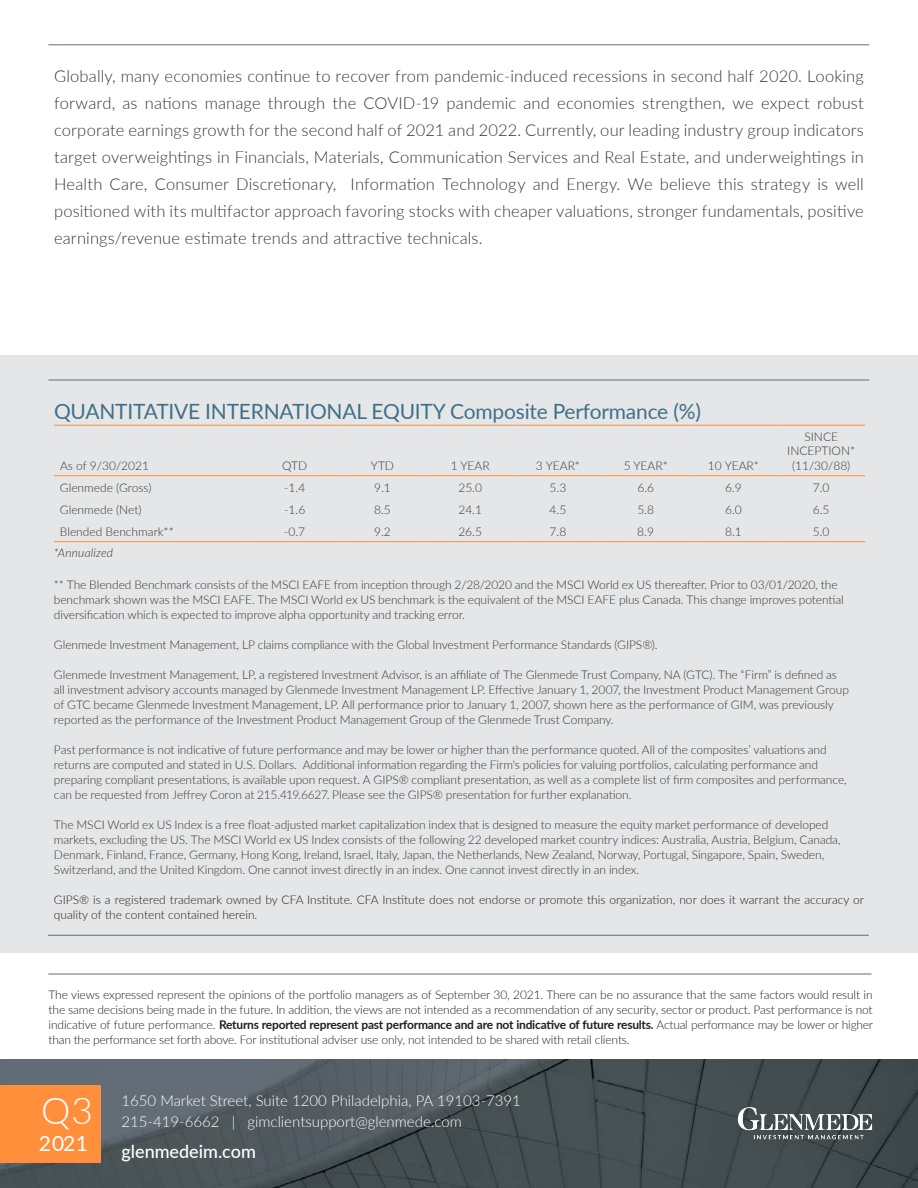
<style>
.page{position:relative;width:918px;height:1188px;background:#fff}
.page>*{position:absolute;margin:0;border:0;box-sizing:border-box;transform-origin:0 0}
.Event_Title{font:300 37.05px "Lato";color:#fff}
.Blue_Body-_left_just{font:21px "Lato";letter-spacing:-.01em;color:#3f708a}
.Event_Title-2{font:21px "Lato";color:#fff}
.t1{font:500 18px "Lato";color:#fff}
.Blue_Body-_left_just-2{font:300 16.5px/27px "Lato";letter-spacing:.01em;color:#393637;text-align:justify}
.t2{font:300 15px "Lato";color:#fff}
.Blue_Body-_left_just-3{font:300 12px/15px "Lato";letter-spacing:-.005em;color:#393637}
.Blue_Body-_left_just-4{font:300 12px/15px "Lato";color:#231f20;text-align:justify}
.Blue_Body-_left_just-5{font:italic 300 12px "Lato";letter-spacing:.015em;color:#393637}
.s1{font-weight:700}
</style>
<div class="page">
<hr style="left:48px;top:45px;width:821px;height:1px;background:#5e6f7e">
<img style="left:0;top:1060px;width:918px;height:128px">
<div style="left:0;top:1085px;width:100px;height:78px;background:#ff8f3b"></div>
<hr style="left:48px;top:974px;width:824px;height:1px;background:#5e6f7e">
<div style="left:0;top:356px;width:918px;height:597px;background:#e5e6e7"></div>
<hr style="left:48px;top:380px;width:821px;height:1px;background:#5e6f7e">
<hr style="left:48px;top:935px;width:821px;height:1px;background:#5e6f7e">
<hr style="left:54px;top:541px;width:197px;height:1px;background:#ff8f3b">
<hr style="left:251px;top:541px;width:88px;height:1px;background:#ff8f3b">
<hr style="left:339px;top:541px;width:87px;height:1px;background:#ff8f3b">
<hr style="left:426px;top:541px;width:88px;height:1px;background:#ff8f3b">
<hr style="left:514px;top:541px;width:88px;height:1px;background:#ff8f3b">
<hr style="left:602px;top:541px;width:88px;height:1px;background:#ff8f3b">
<hr style="left:690px;top:541px;width:87px;height:1px;background:#ff8f3b">
<hr style="left:777px;top:541px;width:88px;height:1px;background:#ff8f3b">
<hr style="left:54px;top:425px;width:197px;height:1px;background:#ff8f3b">
<hr style="left:251px;top:425px;width:88px;height:1px;background:#ff8f3b">
<hr style="left:339px;top:425px;width:87px;height:1px;background:#ff8f3b">
<hr style="left:426px;top:425px;width:88px;height:1px;background:#ff8f3b">
<hr style="left:514px;top:425px;width:88px;height:1px;background:#ff8f3b">
<hr style="left:602px;top:425px;width:88px;height:1px;background:#ff8f3b">
<hr style="left:690px;top:425px;width:87px;height:1px;background:#ff8f3b">
<hr style="left:777px;top:425px;width:88px;height:1px;background:#ff8f3b">
<hr style="left:54px;top:475px;width:197px;height:1px;background:#ff8f3b">
<hr style="left:251px;top:475px;width:88px;height:1px;background:#ff8f3b">
<hr style="left:339px;top:475px;width:87px;height:1px;background:#ff8f3b">
<hr style="left:426px;top:475px;width:88px;height:1px;background:#ff8f3b">
<hr style="left:514px;top:475px;width:88px;height:1px;background:#ff8f3b">
<hr style="left:602px;top:475px;width:88px;height:1px;background:#ff8f3b">
<hr style="left:690px;top:475px;width:87px;height:1px;background:#ff8f3b">
<hr style="left:777px;top:475px;width:88px;height:1px;background:#ff8f3b">
<img style="left:724px;top:1106px;width:163px;height:35px">
<p class="Blue_Body-_left_just-2" style="left:54px;top:62px;width:811px">Globally, many economies continue to recover from pandemic-induced recessions in second half 2020. Looking forward, as nations manage through the COVID-19 pandemic and economies strengthen, we expect robust corporate earnings growth for the second half of 2021 and 2022. Currently, our leading industry group indicators target overweightings in Financials, Materials, Communication Services and Real Estate, and underweightings in Health Care, Consumer Discretionary, Information Technology and Energy. We believe this strategy is well positioned with its multifactor approach favoring stocks with cheaper valuations, stronger fundamentals, positive earnings/revenue estimate trends and attractive technicals.</p>
<p class="Blue_Body-_left_just" style="left:54px;top:396px;width:648px">QUANTITATIVE INTERNATIONAL EQUITY Composite Performance (%)</p>
<p class="Blue_Body-_left_just-3" style="left:60px;top:457px;width:91px">As of 9/30/2021</p>
<p class="Blue_Body-_left_just-3" style="left:282px;top:457px;width:27px">QTD</p>
<p class="Blue_Body-_left_just-3" style="left:371px;top:457px;width:25px">YTD</p>
<p class="Blue_Body-_left_just-3" style="left:451px;top:457px;width:41px">1 YEAR</p>
<p class="Blue_Body-_left_just-3" style="left:536px;top:457px;width:46px">3 YEAR*</p>
<p class="Blue_Body-_left_just-3" style="left:624px;top:457px;width:46px">5 YEAR*</p>
<p class="Blue_Body-_left_just-3" style="left:708px;top:457px;width:53px">10 YEAR*</p>
<p class="Blue_Body-_left_just-3" style="left:787px;top:429px;width:69px;line-height:14.4px;text-align:center">SINCE<br>INCEPTION* (11/30/88)</p>
<p class="Blue_Body-_left_just-3" style="left:60px;top:480px;width:93px">Glenmede (Gross)</p>
<p class="Blue_Body-_left_just-3" style="left:284px;top:480px;width:23px">-1.4</p>
<p class="Blue_Body-_left_just-3" style="left:374px;top:480px;width:18px">9.1</p>
<p class="Blue_Body-_left_just-3" style="left:458px;top:480px;width:25px">25.0</p>
<p class="Blue_Body-_left_just-3" style="left:550px;top:480px;width:18px">5.3</p>
<p class="Blue_Body-_left_just-3" style="left:637px;top:480px;width:18px">6.6</p>
<p class="Blue_Body-_left_just-3" style="left:725px;top:480px;width:18px">6.9</p>
<p class="Blue_Body-_left_just-3" style="left:813px;top:480px;width:18px">7.0</p>
<p class="Blue_Body-_left_just-3" style="left:60px;top:502px;width:83px">Glenmede (Net)</p>
<p class="Blue_Body-_left_just-3" style="left:284px;top:502px;width:23px">-1.6</p>
<p class="Blue_Body-_left_just-3" style="left:374px;top:502px;width:18px">8.5</p>
<p class="Blue_Body-_left_just-3" style="left:458px;top:502px;width:25px">24.1</p>
<p class="Blue_Body-_left_just-3" style="left:550px;top:502px;width:18px">4.5</p>
<p class="Blue_Body-_left_just-3" style="left:637px;top:502px;width:18px">5.8</p>
<p class="Blue_Body-_left_just-3" style="left:725px;top:502px;width:18px">6.0</p>
<p class="Blue_Body-_left_just-3" style="left:813px;top:502px;width:18px">6.5</p>
<p class="Blue_Body-_left_just-3" style="left:60px;top:523px;width:115px">Blended Benchmark**</p>
<p class="Blue_Body-_left_just-3" style="left:284px;top:523px;width:23px">-0.7</p>
<p class="Blue_Body-_left_just-3" style="left:374px;top:523px;width:18px">9.2</p>
<p class="Blue_Body-_left_just-3" style="left:458px;top:523px;width:25px">26.5</p>
<p class="Blue_Body-_left_just-3" style="left:550px;top:523px;width:18px">7.8</p>
<p class="Blue_Body-_left_just-3" style="left:637px;top:523px;width:18px">8.9</p>
<p class="Blue_Body-_left_just-3" style="left:725px;top:523px;width:18px">8.1</p>
<p class="Blue_Body-_left_just-3" style="left:813px;top:523px;width:18px">5.0</p>
<p class="Blue_Body-_left_just-5" style="left:54px;top:544px;width:61px">*Annualized</p>
<p class="Blue_Body-_left_just-3" style="left:54px;top:576px;width:791px">** The Blended Benchmark consists of the MSCI EAFE from inception through 2/28/2020 and the MSCI World ex US thereafter. Prior to 03/01/2020, the benchmark shown was the MSCI EAFE. The MSCI World ex US benchmark is the equivalent of the MSCI EAFE plus Canada. This change improves potential diversification which is expected to improve alpha opportunity and tracking error.</p>
<p class="Blue_Body-_left_just-3" style="left:54px;top:636px;width:605px">Glenmede Investment Management, LP claims compliance with the Global Investment Performance Standards (GIPS®).</p>
<p class="Blue_Body-_left_just-3" style="left:54px;top:666px;width:797px">Glenmede Investment Management, LP, a registered Investment Advisor, is an affiliate of The Glenmede Trust Company, NA (GTC). The “Firm” is defined as all investment advisory accounts managed by Glenmede Investment Management LP. Effective January 1, 2007, the Investment Product Management Group of GTC became Glenmede Investment Management, LP. All performance prior to January 1, 2007, shown here as the performance of GIM, was previously reported as the performance of the Investment Product Management Group of the Glenmede Trust Company.</p>
<p class="Blue_Body-_left_just-3" style="left:54px;top:741px;width:794px">Past performance is not indicative of future performance and may be lower or higher than the performance quoted. All of the composites’ valuations and returns are computed and stated in U.S. Dollars. Additional information regarding the Firm's policies for valuing portfolios, calculating performance and preparing compliant presentations, is available upon request. A GIPS® compliant presentation, as well as a complete list of firm composites and performance, can be requested from Jeffrey Coron at 215.419.6627. Please see the GIPS® presentation for further explanation.</p>
<p class="Blue_Body-_left_just-3" style="left:54px;top:816px;width:788px">The MSCI World ex US Index is a free float-adjusted market capitalization index that is designed to measure the equity market performance of developed markets, excluding the US. The MSCI World ex US Index consists of the following 22 developed market country indices: Australia, Austria, Belgium, Canada, Denmark, Finland, France, Germany, Hong Kong, Ireland, Israel, Italy, Japan, the Netherlands, New Zealand, Norway, Portugal, Singapore, Spain, Sweden, Switzerland, and the United Kingdom. One cannot invest directly in an index. One cannot invest directly in an index.</p>
<p class="Blue_Body-_left_just-4" style="left:54px;top:891px;width:812px">GIPS® is a registered trademark owned by CFA Institute. CFA Institute does not endorse or promote this organization, nor does it warrant the accuracy or quality of the content contained herein.</p>
<p class="Blue_Body-_left_just-4" style="left:49px;top:987px;width:826px">The views expressed represent the opinions of the portfolio managers as of September 30, 2021. There can be no assurance that the same factors would result in the same decisions being made in the future. In addition, the views are not intended as a recommendation of any security, sector or product. Past performance is not indicative of future performance. <span class="s1">Returns reported represent past performance and are not indicative of future results.</span> Actual performance may be lower or higher than the performance set forth above. For institutional adviser use only, not intended to be shared with retail clients.</p>
<p class="Event_Title" style="left:41px;top:1085px;width:53px">Q3</p>
<p class="Event_Title-2" style="left:39px;top:1128px;width:51px">2021</p>
<p class="t2" style="left:122px;top:1091px;width:401px">1650 Market Street, Suite 1200 Philadelphia, PA 19103-7391</p>
<p class="t2" style="left:122px;top:1112px;width:342px">215-419-6662 | gimclientsupport@glenmede.com</p>
<p class="t1" style="left:122px;top:1139px;width:136px">glenmedeim.com</p>
</div>
